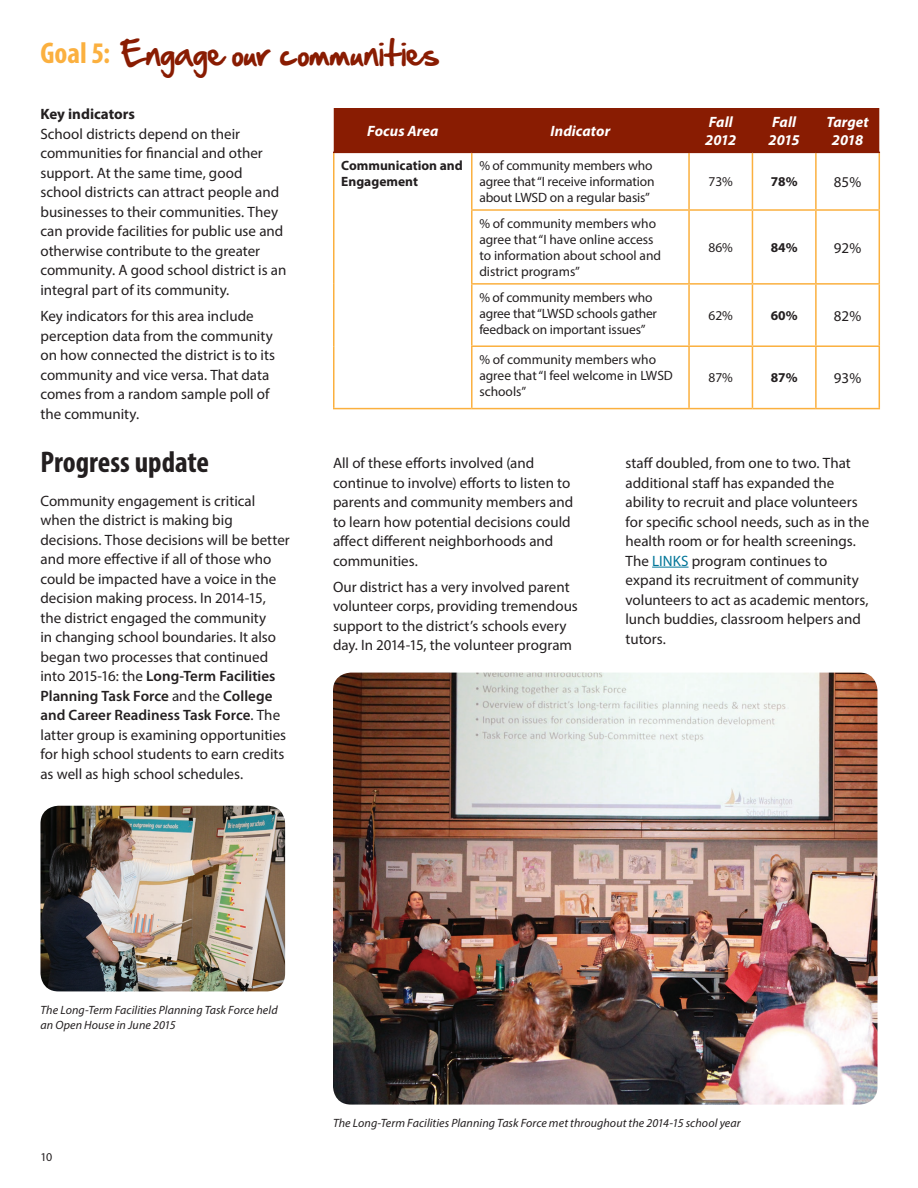
<style>
.page{position:relative;width:918px;height:1188px;background:#fff}
.page>*{position:absolute;margin:0;border:0;box-sizing:border-box;transform-origin:0 0}
.Goals_Header{font:30px "Handof Sean";letter-spacing:-.01em;color:#891c02}
.strategic_goals_page{font:700 condensed 30px "Myriad Pro";color:#231f20}
.body{font:15px/19.5px "Myriad Pro";color:#231f20}
.Objectives___Strateg{font:italic 700 15px/18px "Myriad Pro";letter-spacing:.005em;color:#fff}
.bold_subheads_10_pt{font:700 15px "Myriad Pro";color:#231f20}
.bold_subheads_10_pt-2{font:15px "Myriad Pro";color:#231f20}
.Table_Basic_Paragrap{font:13.5px/16.2px "Myriad Pro";letter-spacing:-.01em;color:#231f20}
.bold_subheads_9_pt{font:700 13.5px/16.2px "Myriad Pro";color:#231f20}
.Table_Basic_Paragrap-2{font:700 13.5px "Myriad Pro";color:#231f20}
.t1{font:italic 12px/14.4px "Myriad Pro";letter-spacing:.005em;color:#231f20}
.t2{font:12px "Myriad Pro";color:#231f20}
.s1{font-family:"Myriad Pro";font-weight:700;font-stretch:condensed;color:#fbb03f}
.s2{font-weight:600}
.s3{color:#007598}
</style>
<div class="page">
<div style="left:334px;top:108px;width:545px;height:44px;background:#891c02"></div>
<hr style="left:333px;top:408px;width:139px;height:1px;background:#fbb03f">
<hr style="left:471px;top:345px;width:218px;height:2px;background:#fbb03f">
<hr style="left:689px;top:345px;width:63px;height:2px;background:#fbb03f">
<hr style="left:752px;top:345px;width:64px;height:2px;background:#fbb03f">
<hr style="left:816px;top:345px;width:64px;height:2px;background:#fbb03f">
<hr style="left:333px;top:153px;width:1px;height:57px;background:#fbb03f">
<hr style="left:333px;top:210px;width:1px;height:74px;background:#fbb03f">
<hr style="left:333px;top:284px;width:1px;height:62px;background:#fbb03f">
<hr style="left:333px;top:346px;width:1px;height:62px;background:#fbb03f">
<hr style="left:471px;top:153px;width:2px;height:56px;background:#fbb03f">
<hr style="left:688px;top:153px;width:2px;height:56px;background:#fbb03f">
<hr style="left:752px;top:153px;width:1px;height:56px;background:#fbb03f">
<hr style="left:815px;top:153px;width:2px;height:56px;background:#fbb03f">
<hr style="left:879px;top:153px;width:1px;height:56px;background:#fbb03f">
<hr style="left:471px;top:209px;width:218px;height:2px;background:#fbb03f">
<hr style="left:471px;top:211px;width:2px;height:72px;background:#fbb03f">
<hr style="left:689px;top:209px;width:63px;height:2px;background:#fbb03f">
<hr style="left:688px;top:211px;width:2px;height:72px;background:#fbb03f">
<hr style="left:752px;top:209px;width:64px;height:2px;background:#fbb03f">
<hr style="left:752px;top:211px;width:1px;height:72px;background:#fbb03f">
<hr style="left:816px;top:209px;width:64px;height:2px;background:#fbb03f">
<hr style="left:815px;top:211px;width:2px;height:72px;background:#fbb03f">
<hr style="left:879px;top:211px;width:1px;height:72px;background:#fbb03f">
<hr style="left:471px;top:283px;width:218px;height:2px;background:#fbb03f">
<hr style="left:471px;top:285px;width:2px;height:60px;background:#fbb03f">
<hr style="left:689px;top:283px;width:63px;height:2px;background:#fbb03f">
<hr style="left:688px;top:285px;width:2px;height:60px;background:#fbb03f">
<hr style="left:752px;top:283px;width:64px;height:2px;background:#fbb03f">
<hr style="left:752px;top:285px;width:1px;height:60px;background:#fbb03f">
<hr style="left:816px;top:283px;width:64px;height:2px;background:#fbb03f">
<hr style="left:815px;top:285px;width:2px;height:60px;background:#fbb03f">
<hr style="left:879px;top:285px;width:1px;height:60px;background:#fbb03f">
<hr style="left:471px;top:347px;width:2px;height:61px;background:#fbb03f">
<hr style="left:688px;top:347px;width:2px;height:61px;background:#fbb03f">
<hr style="left:752px;top:347px;width:1px;height:61px;background:#fbb03f">
<hr style="left:815px;top:347px;width:2px;height:61px;background:#fbb03f">
<hr style="left:879px;top:347px;width:1px;height:61px;background:#fbb03f">
<hr style="left:333px;top:152px;width:139px;height:1px;background:#891c02">
<hr style="left:472px;top:152px;width:217px;height:1px;background:#891c02">
<hr style="left:689px;top:152px;width:63px;height:1px;background:#891c02">
<hr style="left:752px;top:152px;width:64px;height:1px;background:#891c02">
<hr style="left:816px;top:152px;width:64px;height:1px;background:#891c02">
<hr style="left:472px;top:408px;width:217px;height:1px;background:#fbb03f">
<hr style="left:689px;top:408px;width:63px;height:1px;background:#fbb03f">
<hr style="left:752px;top:408px;width:64px;height:1px;background:#fbb03f">
<hr style="left:816px;top:408px;width:64px;height:1px;background:#fbb03f">
<img style="left:333px;top:673px;width:545px;height:432px">
<hr style="left:652px;top:567px;width:37px;height:1px;background:#007598">
<img style="left:40px;top:806px;width:245px;height:185px">
<p class="Goals_Header" style="left:40px;top:32px;width:401px"><span class="s1">Goal 5:</span> Engage our communities</p>
<p class="bold_subheads_10_pt" style="left:40px;top:104px;width:96px">Key indicators</p>
<p class="body" style="left:40px;top:124px;width:247px">School districts depend on their communities for financial and other support. At the same time, good school districts can attract people and businesses to their communities. They can provide facilities for public use and otherwise contribute to the greater community. A good school district is an integral part of its community.</p>
<p class="body" style="left:40px;top:306px;width:236px">Key indicators for this area include perception data from the community on how connected the district is to its community and vice versa. That data comes from a random sample poll of the community.</p>
<p class="strategic_goals_page" style="left:40px;top:443px;width:170px">Progress update</p>
<p class="body" style="left:40px;top:491px;width:251px">Community engagement is critical when the district is making big decisions. Those decisions will be better and more effective if all of those who could be impacted have a voice in the decision making process. In 2014-15, the district engaged the community<br>in changing school boundaries. It also began two processes that continued into 2015-16: the <span class="s2">Long-Term Facilities Planning Task Force</span> and the <span class="s2">College and Career Readiness Task Force</span>. The latter group is examining opportunities for high school students to earn credits as well as high school schedules.</p>
<p class="Objectives___Strateg" style="left:367px;top:121px;width:73px">Focus Area</p>
<p class="Objectives___Strateg" style="left:551px;top:121px;width:61px">Indicator</p>
<p class="Objectives___Strateg" style="left:705px;top:112px;width:33px">Fall<br>2012</p>
<p class="Objectives___Strateg" style="left:772px;top:112px;width:26px">Fall</p>
<p class="Objectives___Strateg" style="left:769px;top:130px;width:33px">2015</p>
<p class="Objectives___Strateg" style="left:826px;top:112px;width:44px">Target</p>
<p class="Objectives___Strateg" style="left:832px;top:130px;width:33px">2018</p>
<p class="bold_subheads_9_pt" style="left:341px;top:157px;width:123px">Communication and<br>Engagement</p>
<p class="Table_Basic_Paragrap" style="left:479px;top:157px;width:177px">% of community members who agree that “I receive information about LWSD on a regular basis”</p>
<p class="Table_Basic_Paragrap" style="left:479px;top:215px;width:183px">% of community members who agree that “I have online access to information about school and district programs”</p>
<p class="Table_Basic_Paragrap" style="left:479px;top:289px;width:179px">% of community members who agree that “LWSD schools gather feedback on important issues”</p>
<p class="Table_Basic_Paragrap" style="left:479px;top:351px;width:195px">% of community members who agree that “I feel welcome in LWSD schools”</p>
<p class="Table_Basic_Paragrap" style="left:708px;top:173px;width:26px">73%</p>
<p class="Table_Basic_Paragrap-2" style="left:771px;top:173px;width:28px">78%</p>
<p class="bold_subheads_10_pt-2" style="left:834px;top:173px;width:29px">85%</p>
<p class="Table_Basic_Paragrap" style="left:708px;top:239px;width:26px">86%</p>
<p class="Table_Basic_Paragrap-2" style="left:771px;top:239px;width:28px">84%</p>
<p class="bold_subheads_10_pt-2" style="left:834px;top:238px;width:29px">92%</p>
<p class="Table_Basic_Paragrap" style="left:708px;top:307px;width:26px">62%</p>
<p class="Table_Basic_Paragrap-2" style="left:771px;top:307px;width:28px">60%</p>
<p class="bold_subheads_10_pt-2" style="left:834px;top:306px;width:29px">82%</p>
<p class="Table_Basic_Paragrap" style="left:708px;top:370px;width:26px">87%</p>
<p class="Table_Basic_Paragrap-2" style="left:771px;top:369px;width:28px">87%</p>
<p class="bold_subheads_10_pt-2" style="left:834px;top:369px;width:29px">93%</p>
<p class="body" style="left:333px;top:453px;width:242px">All of these efforts involved (and continue to involve) efforts to listen to parents and community members and to learn how potential decisions could affect different neighborhoods and communities.</p>
<p class="body" style="left:333px;top:577px;width:246px">Our district has a very involved parent volunteer corps, providing tremendous support to the district’s schools every day. In 2014-15, the volunteer program</p>
<p class="body" style="left:626px;top:453px;width:245px">staff doubled, from one to two. That additional staff has expanded the ability to recruit and place volunteers for specific school needs, such as in the health room or for health screenings.<br>The <span class="s3">LINKS</span> program continues to expand its recruitment of community volunteers to act as academic mentors, lunch buddies, classroom helpers and tutors.</p>
<p class="t1" style="left:40px;top:1003px;width:239px">The Long-Term Facilities Planning Task Force held an Open House in June 2015</p>
<p class="t2" style="left:40px;top:1150px;width:13px">10</p>
<p class="t1" style="left:333px;top:1116px;width:409px">The Long-Term Facilities Planning Task Force met throughout the 2014-15 school year</p>
</div>
